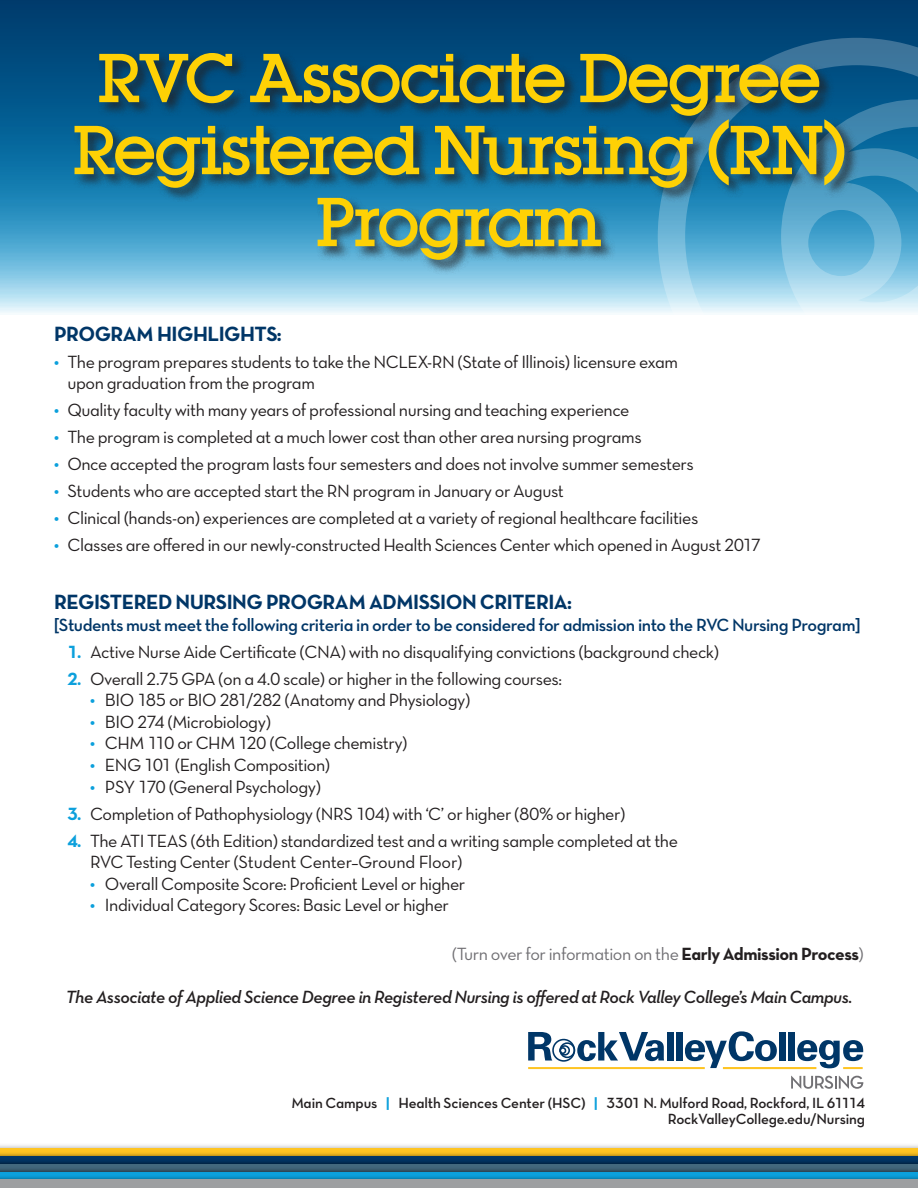
<style>
.page{position:relative;width:918px;height:1188px;background:#fff}
.page>*{position:absolute;margin:0;border:0;box-sizing:border-box;transform-origin:0 0}
.t1{font:500 60px/72px "Lubalin";letter-spacing:-.035em;color:#fed105;text-align:center}
.t2{font:21px "Neutra Text TF Bold Alt";letter-spacing:-.025em;color:#003667}
.t3{font:18px/21.6px "Neutra Text TF Book Alt";letter-spacing:-.025em;color:#231f20}
.t4{font:18px "Neutra Text TF Demi Alt";letter-spacing:-.025em;color:#003667}
.t5{font:18px "Neutra Text TF Demi Italic Alt";letter-spacing:-.025em;color:#231f20}
.t6{font:18px "Neutra Text TF Book Alt";letter-spacing:-.025em;color:#717074}
.t7{font:15px/16.5px "Neutra Text TF Demi Alt";letter-spacing:-.01em;color:#231f20;text-align:right}
.s1{font-family:"Neutra Text TF Bold Alt";color:#0ca0dc}
.s2{font-family:"Neutra Text TF"}
.s3{font-family:"Neutra Text TF Bold Alt";color:#231f20}
</style>
<div class="page">
<div style="left:0;top:1148px;width:918px;height:12px;background:#fec422"></div>
<img style="left:0;top:1153px;width:918px;height:4px">
<img style="left:0;top:1157px;width:918px;height:7px">
<svg style="left:0;top:1164px;width:918px;height:8px;background:#3b5e71"></svg>
<div style="left:0;top:1172px;width:918px;height:11px;background:#0ca0dc"></div>
<img style="left:0;top:1177px;width:918px;height:3px">
<div style="left:0;top:1180px;width:918px;height:8px;background:#9d9fa1"></div>
<svg style="left:0;top:0;width:918px;height:313px;background:#3b7aa2"></svg>
<svg style="left:658px;top:38px;width:260px;height:275px;background:#67a4c5"></svg>
<div style="left:73px;top:51px;width:787px;height:224px;background:#231f20;opacity:.75"></div>
<div style="left:552px;top:1039px;width:23px;height:23px;border:2px solid #003667;border-radius:50%"></div>
<div style="left:559px;top:1042px;width:16px;height:16px;border:2px solid #003667;border-radius:50%"></div>
<div style="left:560px;top:1045px;width:10px;height:11px;border:2px solid #003667;border-radius:50%"></div>
<div style="left:559px;top:1047px;width:7px;height:7px;border:2px solid #003667;border-radius:50%"></div>
<svg style="left:528px;top:1032px;width:24px;height:29px"></svg>
<svg style="left:577px;top:1032px;width:87px;height:29px"></svg>
<div style="left:667px;top:1032px;width:6px;height:29px;background:#003667"></div>
<div style="left:676px;top:1032px;width:7px;height:29px;background:#003667"></div>
<svg style="left:685px;top:1031px;width:92px;height:37px"></svg>
<div style="left:779px;top:1032px;width:6px;height:29px;background:#003667"></div>
<div style="left:789px;top:1032px;width:6px;height:29px;background:#003667"></div>
<svg style="left:797px;top:1040px;width:66px;height:28px"></svg>
<hr style="left:528px;top:1067px;width:177px;height:2px;background:#fec422">
<hr style="left:723px;top:1067px;width:93px;height:2px;background:#fec422">
<hr style="left:843px;top:1067px;width:20px;height:2px;background:#fec422">
<svg style="left:791px;top:1076px;width:72px;height:13px"></svg>
<h1 class="t1" style="left:72px;top:42px;width:775px">RVC Associate Degree<br>Registered Nursing (RN)<br>Program</h1>
<p class="t2" style="left:54px;top:321px;width:229px">PROGRAM HIGHLIGHTS:</p>
<p class="t3" style="left:68px;top:351px;width:612px;text-indent:-14px"><span class="s1">•</span> The program prepares students to take the NCLEX-RN (State of Illinois) licensure exam upon graduation from the program</p>
<p class="t3" style="left:54px;top:399px;width:577px"><span class="s1">•</span> <span class="s2">Q</span>uality faculty with many years of professional nursing and teaching experience</p>
<p class="t3" style="left:54px;top:426px;width:589px"><span class="s1">•</span> The program is completed at a much lower cost than other area nursing programs</p>
<p class="t3" style="left:54px;top:453px;width:641px"><span class="s1">•</span> Once accepted the program lasts four semesters and does not involve summer semesters</p>
<p class="t3" style="left:54px;top:480px;width:511px"><span class="s1">•</span> Students who are accepted start the RN program in January or August</p>
<p class="t3" style="left:54px;top:507px;width:646px"><span class="s1">•</span> Clinical (hands-on) experiences are completed at a variety of regional healthcare facilities</p>
<p class="t3" style="left:54px;top:534px;width:709px"><span class="s1">•</span> Classes are offered in our newly-constructed Health Sciences Center which opened in August 2017</p>
<p class="t2" style="left:54px;top:589px;width:519px">REGISTERED NURSING PROGRAM ADMISSION CRITERIA:</p>
<p class="t4" style="left:54px;top:613px;width:808px">[Students must meet the following criteria in order to be considered for admission into the RVC Nursing Program]</p>
<p class="t3" style="left:68px;top:640px;width:653px"><span class="s1">1.</span> Active Nurse Aide Certificate (CNA) with no disqualifying convictions (background check)</p>
<p class="t3" style="left:68px;top:667px;width:496px"><span class="s1">2.</span> Overall 2.75 GPA (on a 4.0 scale) or higher in the following courses:</p>
<p class="t3" style="left:90px;top:689px;width:382px"><span class="s1">•</span> BIO 185 or BIO 281/282 (Anatomy and Physiology)</p>
<p class="t3" style="left:90px;top:711px;width:183px"><span class="s1">•</span> BIO 274 (Microbiology)</p>
<p class="t3" style="left:90px;top:732px;width:319px"><span class="s1">•</span> CHM 110 or CHM 120 (College chemistry)</p>
<p class="t3" style="left:90px;top:754px;width:242px"><span class="s1">•</span> ENG 101 (English Composition)</p>
<p class="t3" style="left:90px;top:775px;width:233px"><span class="s1">•</span> PSY 170 (General Psychology)</p>
<p class="t3" style="left:68px;top:802px;width:559px"><span class="s1">3.</span> Completion of Pathophysiology (NRS 104) with ‘C’ or higher (80% or higher)</p>
<p class="t3" style="left:90px;top:829px;width:590px;text-indent:-22px"><span class="s1">4.</span> The ATI TEAS (6th Edition) standardized test and a writing sample completed at the<br>RVC Testing Center (Student Center–Ground Floor)</p>
<p class="t3" style="left:90px;top:873px;width:377px"><span class="s1">•</span> Overall Composite Score: Proficient Level or higher</p>
<p class="t3" style="left:90px;top:894px;width:361px"><span class="s1">•</span> Individual Category Scores: Basic Level or higher</p>
<p class="t6" style="left:452px;top:943px;width:414px">(Turn over for information on the <span class="s3">Early Admission Process</span>)</p>
<p class="t5" style="left:66px;top:986px;width:788px">The Associate of Applied Science Degree in Registered Nursing is offered at Rock Valley College’s Main Campus.</p>
<p class="t7" style="left:292px;top:1094px;width:575px">Main Campus <span class="s1">|</span> Health Sciences Center (HSC) <span class="s1">|</span> 3301 N. Mulford Road, Rockford, IL 61114<br>RockValleyCollege.edu/Nursing</p>
</div>
